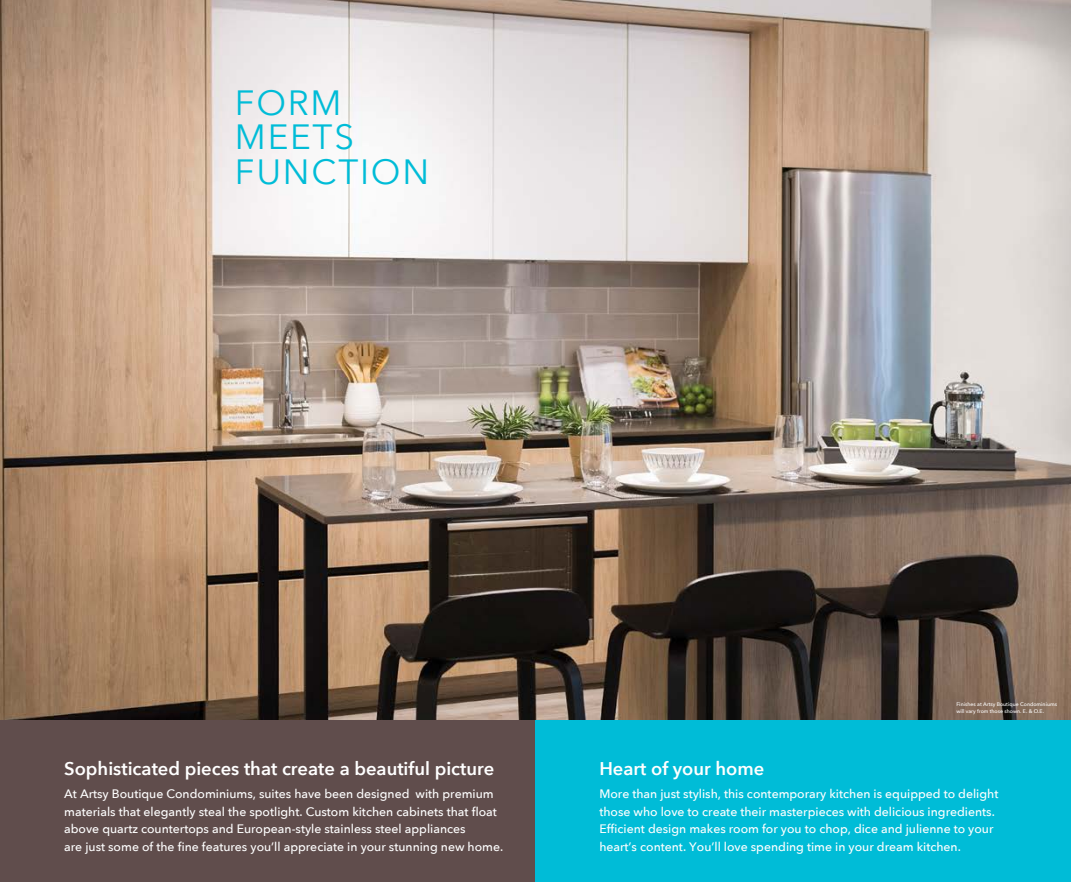
<style>
.page{position:relative;width:1071px;height:882px;background:#fff}
.page>*{position:absolute;margin:0;border:0;box-sizing:border-box;transform-origin:0 0}
.t1{font:35px/34.6px "Avenir Next";letter-spacing:.05em;color:#00bcd7}
.t2{font:600 18.38px "Avenir Next";color:#fff}
.t3{font:500 12.25px/17.5px "Avenir Next";color:#fff}
.t4{font:500 5.25px/7px "Avenir Next";color:#fff}
</style>
<div class="page">
<img style="left:0;top:0;width:1071px;height:721px">
<div style="left:0;top:720px;width:536px;height:162px;background:#604d4c"></div>
<div style="left:536px;top:721px;width:535px;height:161px;background:#00bcd7"></div>
<h1 class="t1" style="left:235px;top:84px;width:196px">FORM<br>MEETS<br>FUNCTION</h1>
<h2 class="t2" style="left:64px;top:753px;width:432px">Sophisticated pieces that create a beautiful picture</h2>
<p class="t3" style="left:64px;top:785px;width:441px">At Artsy Boutique Condominiums, suites have been designed with premium materials that elegantly steal the spotlight. Custom kitchen cabinets that float above quartz countertops and European-style stainless steel appliances<br>are just some of the fine features you’ll appreciate in your stunning new home.</p>
<p class="t4" style="left:956px;top:700px;width:102px">Finishes at Artsy Boutique Condominiums will vary from those shown. E. &amp; O.E.</p>
<h2 class="t2" style="left:599px;top:753px;width:166px">Heart of your home</h2>
<p class="t3" style="left:599px;top:785px;width:401px">More than just stylish, this contemporary kitchen is equipped to delight those who love to create their masterpieces with delicious ingredients.<br>Efficient design makes room for you to chop, dice and julienne to your heart’s content. You’ll love spending time in your dream kitchen.</p>
</div>
